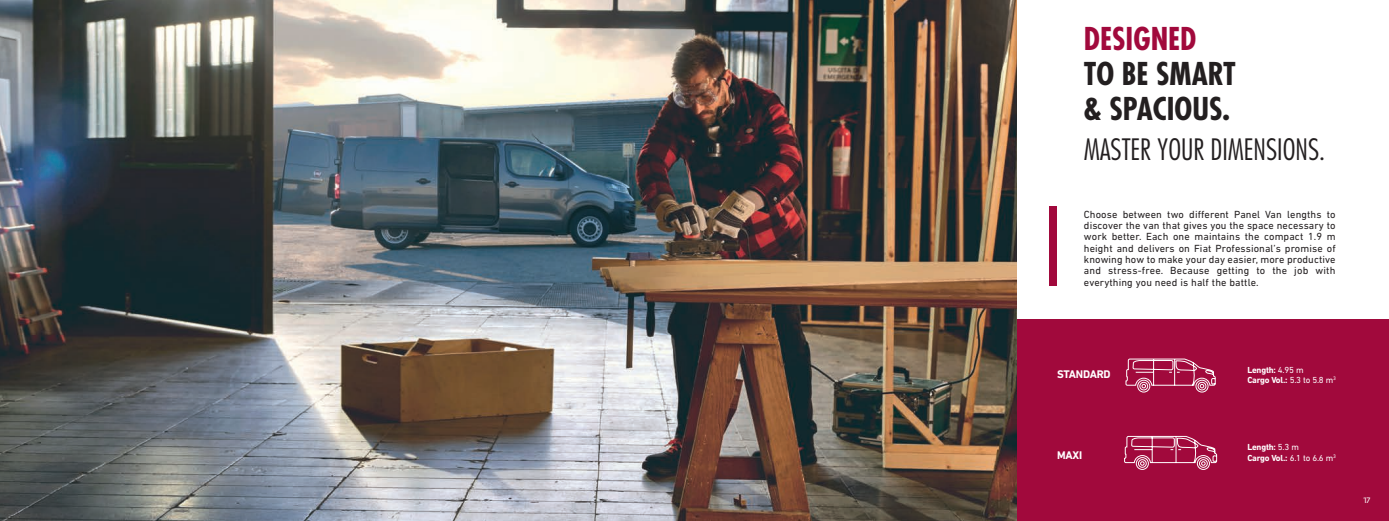
<style>
.page{position:relative;width:1389px;height:521px;background:#fff}
.page>*{position:absolute;margin:0;border:0;box-sizing:border-box;transform-origin:0 0}
.t1{font:700 condensed 30.62px/35px "Futura Std";color:#231f20}
.t2{font:700 condensed 30.62px "Futura Std";color:#a1093c}
.t3{font:300 condensed 28.7px "Futura Std";color:#231f20}
.t4{font:700 11.29px "DIN Next LT Pro";letter-spacing:-.02em;color:#fff}
.t5{font:10.5px/11.4px "DIN Next LT Pro";letter-spacing:.01em;color:#231f20;text-align:justify}
.t6{font:700 8.92px/10.7px "DIN Next LT Pro";letter-spacing:-.02em;color:#fff}
.t7{font:8.75px "Blinker";color:#fff}
.s1{font-weight:400}
</style>
<div class="page">
<div style="left:1017px;top:319px;width:372px;height:202px;background:#a1093c"></div>
<img style="left:0;top:0;width:1017px;height:521px">
<div style="left:1049px;top:207px;width:8px;height:79px;background:#a1093c"></div>
<svg style="left:1125px;top:358px;width:91px;height:35px"></svg>
<svg style="left:1124px;top:436px;width:93px;height:34px"></svg>
<h1 class="t2" style="left:1084px;top:20px;width:114px">DESIGNED</h1>
<h1 class="t1" style="left:1084px;top:56px;width:154px">TO BE SMART &amp; SPACIOUS.</h1>
<h2 class="t3" style="left:1084px;top:133px;width:243px">MASTER YOUR DIMENSIONS.</h2>
<p class="t5" style="left:1084px;top:208px;width:253px">Choose between two different Panel Van lengths to discover the van that gives you the space necessary to work better. Each one maintains the compact 1.9 m height and delivers on Fiat Professional’s promise of knowing how to make your day easier, more productive and stress-free. Because getting to the job with everything you need is half the battle.</p>
<p class="t4" style="left:1057px;top:368px;width:55px">STANDARD</p>
<p class="t4" style="left:1057px;top:448px;width:27px">MAXI</p>
<p class="t6" style="left:1247px;top:364px;width:90px">Length: <span class="s1">4.95 m<br></span>Cargo Vol.: <span class="s1">5.3 to 5.8 m</span><sup>3</sup></p>
<p class="t6" style="left:1247px;top:442px;width:90px">Length: <span class="s1">5.3 m<br></span>Cargo Vol.: <span class="s1">6.1 to 6.6 m</span><sup>3</sup></p>
<p class="t7" style="left:1363px;top:496px;width:9px">17</p>
</div>
